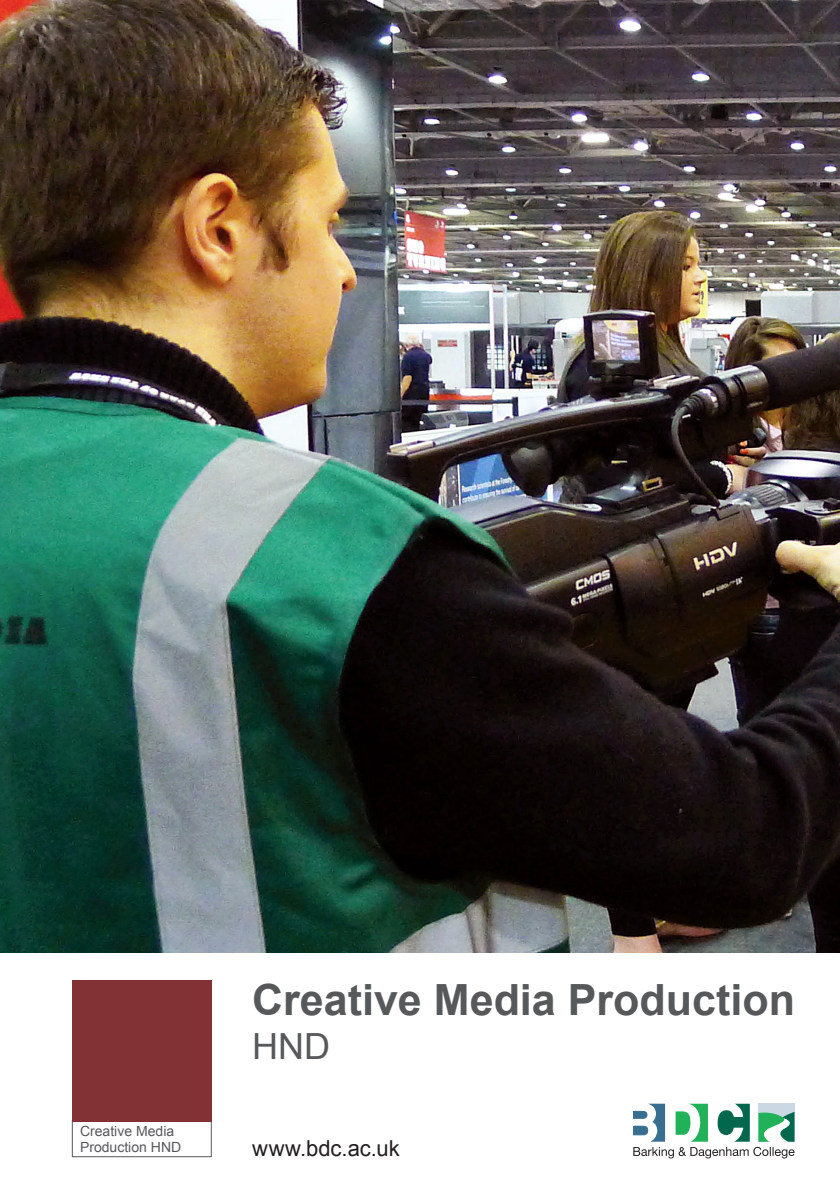
<style>
.page{position:relative;width:840px;height:1191px;background:#fff}
.page>*{position:absolute;margin:0;border:0;box-sizing:border-box;transform-origin:0 0}
.t1{font:700 43px "Arial";color:#57585a}
.t2{font:36px "Arial";color:#57585a}
.t3{font:22px "Arial";color:#231f20}
.t4{font:14px "Arial";color:#57585a}
</style>
<div class="page">
<img style="left:0;top:0;width:839px;height:952px">
<div style="left:72px;top:1120px;width:139px;height:37px;background:#fff;border:1px solid #57585a"></div>
<div style="left:72px;top:979px;width:139px;height:142px;background:#823235"></div>
<svg style="left:633px;top:1103px;width:162px;height:55px"></svg>
<p class="t1" style="left:252px;top:971px;width:544px">Creative Media Production</p>
<p class="t2" style="left:252px;top:1022px;width:79px">HND</p>
<p class="t4" style="left:80px;top:1121px;width:96px">Creative Media</p>
<p class="t4" style="left:80px;top:1137px;width:103px">Production HND</p>
<p class="t3" style="left:252px;top:1133px;width:149px">www.bdc.ac.uk</p>
</div>
